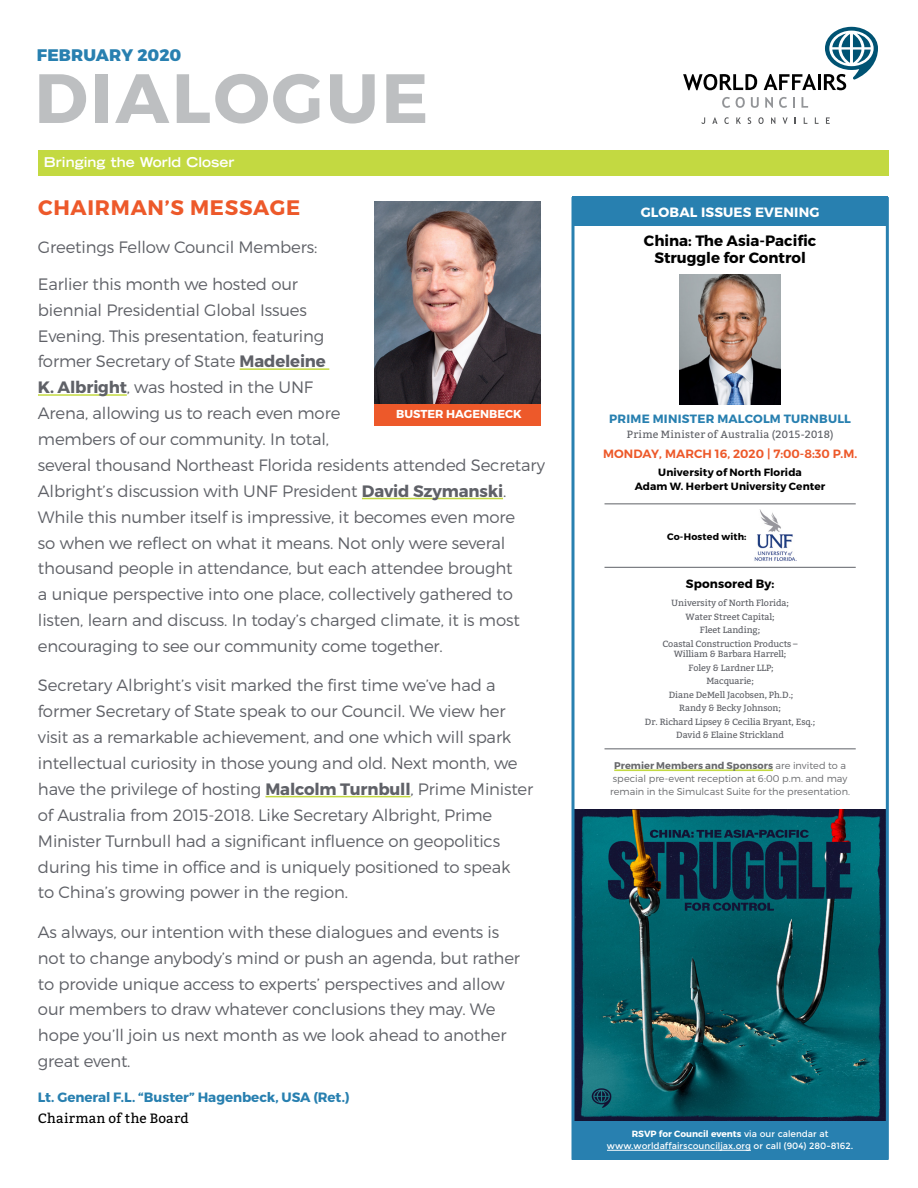
<style>
.page{position:relative;width:918px;height:1188px;background:#fff}
.page>*{position:absolute;margin:0;border:0;box-sizing:border-box;transform-origin:0 0}
.t1{font:700 69.6px "Montserrat";letter-spacing:.04em;color:#bdbfc1}
.t2{font:700 21px "Montserrat";letter-spacing:.035em;color:#ed592a}
.t3{font:800 16.8px "Montserrat";letter-spacing:.005em;color:#2880b0}
.t4{font:300 16.5px/25.8px "Montserrat";letter-spacing:-.01em;color:#5f6167}
.t5{font:700 15px/16.5px "Montserrat";color:#000;text-align:center}
.t6{font:700 13.5px "Montserrat";letter-spacing:-.005em;color:#2880b0}
.t7{font:700 expanded 13.5px "Trade Gothic LH";color:#fff}
.t8{font:700 13.5px "Montserrat";letter-spacing:.01em;color:#fff}
.t9{font:13.5px "Bitter";letter-spacing:.015em;color:#000}
.t10{font:600 12px "Montserrat";color:#ed592a}
.t11{font:700 12px "Montserrat";letter-spacing:.02em;color:#2880b0}
.t12{font:700 12px "Montserrat";letter-spacing:.01em;color:#000}
.t13{font:700 11.55px "Montserrat";color:#fff}
.t14{font:700 10.5px/13.5px "Montserrat";letter-spacing:.01em;color:#000;text-align:center}
.t15{font:10.5px "Bitter";letter-spacing:.025em;color:#5f6167}
.t16{font:300 9.75px/12.8px "Montserrat";color:#696a6d;text-align:center}
.t17{font:700 9.45px "Montserrat";letter-spacing:.015em;color:#000}
.t18{font:9px/13.5px "Bitter";letter-spacing:-.01em;color:#5f6167;text-align:center}
.t19{font:9px/12px "Montserrat";color:#fff;text-align:center}
.s1{font-weight:700}
</style>
<div class="page">
<hr style="left:240px;top:368px;width:89px;height:2px;background:#c3d941">
<hr style="left:38px;top:394px;width:89px;height:2px;background:#c3d941">
<hr style="left:362px;top:498px;width:141px;height:1px;background:#c3d941">
<hr style="left:265px;top:796px;width:146px;height:1px;background:#c3d941">
<svg style="left:683px;top:74px;width:74px;height:16px"></svg>
<svg style="left:764px;top:74px;width:52px;height:16px"></svg>
<hr style="left:818px;top:74px;width:3px;height:16px;background:#000">
<svg style="left:824px;top:27px;width:54px;height:63px"></svg>
<svg style="left:722px;top:97px;width:8px;height:11px"></svg>
<svg style="left:736px;top:97px;width:9px;height:11px"></svg>
<svg style="left:751px;top:97px;width:8px;height:11px"></svg>
<svg style="left:765px;top:97px;width:8px;height:11px"></svg>
<svg style="left:779px;top:97px;width:8px;height:11px"></svg>
<svg style="left:793px;top:97px;width:2px;height:11px"></svg>
<svg style="left:802px;top:97px;width:6px;height:11px"></svg>
<svg style="left:701px;top:117px;width:4px;height:7px"></svg>
<svg style="left:712px;top:117px;width:6px;height:7px"></svg>
<svg style="left:724px;top:117px;width:5px;height:7px"></svg>
<svg style="left:736px;top:117px;width:5px;height:7px"></svg>
<svg style="left:748px;top:117px;width:3px;height:7px"></svg>
<svg style="left:758px;top:117px;width:6px;height:7px"></svg>
<svg style="left:771px;top:117px;width:4px;height:7px"></svg>
<svg style="left:783px;top:117px;width:5px;height:7px"></svg>
<svg style="left:815px;top:117px;width:4px;height:7px"></svg>
<svg style="left:826px;top:117px;width:4px;height:7px"></svg>
<div style="left:374px;top:400px;width:167px;height:26px;background:#ed592a"></div>
<img style="left:374px;top:201px;width:167px;height:202px">
<div style="left:38px;top:150px;width:851px;height:26px;background:#c3d941"></div>
<img style="left:576px;top:810px;width:309px;height:311px">
<div style="left:572px;top:197px;width:317px;height:963px;border:3px solid #2880b0"></div>
<div style="left:573px;top:197px;width:315px;height:29px;background:#2880b0"></div>
<div style="left:572px;top:1121px;width:316px;height:39px;background:#2880b0"></div>
<hr style="left:607px;top:1150px;width:144px;height:1px;background:#fff">
<img style="left:680px;top:274px;width:101px;height:130px">
<img style="left:754px;top:509px;width:43px;height:52px">
<hr style="left:614px;top:769px;width:159px;height:2px;background:#c3d941">
<hr style="left:605px;top:503px;width:251px;height:1px;background:#5f6167">
<hr style="left:605px;top:567px;width:251px;height:1px;background:#5f6167">
<hr style="left:605px;top:748px;width:251px;height:1px;background:#5f6167">
<p class="t3" style="left:37px;top:45px;width:146px">FEBRUARY 2020</p>
<h1 class="t1" style="left:34px;top:55px;width:395px">DIALOGUE</h1>
<p class="t7" style="left:44px;top:154px;width:192px">Bringing the World Closer</p>
<p class="t2" style="left:38px;top:195px;width:264px">CHAIRMAN’S MESSAGE</p>
<p class="t4" style="left:38px;top:234px;width:281px">Greetings Fellow Council Members:</p>
<p class="t4" style="left:38px;top:271px;width:509px">Earlier this month we hosted our<br>biennial Presidential Global Issues<br>Evening. This presentation, featuring<br>former Secretary of State <span class="s1">Madeleine<br>K. Albright</span>, was hosted in the UNF<br>Arena, allowing us to reach even more<br>members of our community. In total,<br>several thousand Northeast Florida residents attended Secretary Albright’s discussion with UNF President <span class="s1">David Szymanski</span>.<br>While this number itself is impressive, it becomes even more<br>so when we reflect on what it means. Not only were several thousand people in attendance, but each attendee brought<br>a unique perspective into one place, collectively gathered to listen, learn and discuss. In today’s charged climate, it is most encouraging to see our community come together.</p>
<p class="t4" style="left:38px;top:672px;width:497px">Secretary Albright’s visit marked the first time we’ve had a former Secretary of State speak to our Council. We view her visit as a remarkable achievement, and one which will spark intellectual curiosity in those young and old. Next month, we have the privilege of hosting <span class="s1">Malcolm Turnbull</span>, Prime Minister of Australia from 2015-2018. Like Secretary Albright, Prime Minister Turnbull had a significant influence on geopolitics during his time in office and is uniquely positioned to speak<br>to China’s growing power in the region.</p>
<p class="t4" style="left:38px;top:919px;width:484px">As always, our intention with these dialogues and events is not to change anybody’s mind or push an agenda, but rather to provide unique access to experts’ perspectives and allow our members to draw whatever conclusions they may. We hope you’ll join us next month as we look ahead to another great event.</p>
<p class="t6" style="left:38px;top:1089px;width:313px">Lt. General F.L. “Buster” Hagenbeck, USA (Ret.)</p>
<p class="t9" style="left:38px;top:1108px;width:152px">Chairman of the Board</p>
<p class="t13" style="left:396px;top:406px;width:127px">BUSTER HAGENBECK</p>
<p class="t8" style="left:641px;top:204px;width:180px">GLOBAL ISSUES EVENING</p>
<p class="t5" style="left:644px;top:233px;width:174px">China: The Asia-Pacific<br>Struggle for Control</p>
<p class="t11" style="left:609px;top:412px;width:243px">PRIME MINISTER MALCOLM TURNBULL</p>
<p class="t15" style="left:627px;top:427px;width:208px">Prime Minister of Australia (2015-2018)</p>
<p class="t10" style="left:603px;top:446px;width:256px">MONDAY, MARCH 16, 2020 | 7:00-8:30 P.M.</p>
<p class="t14" style="left:635px;top:466px;width:192px">University of North Florida<br>Adam W. Herbert University Center</p>
<p class="t17" style="left:667px;top:531px;width:81px">Co-Hosted with:</p>
<p class="t12" style="left:686px;top:577px;width:90px">Sponsored By:</p>
<p class="t18" style="left:662px;top:596px;width:137px">University of North Florida;<br>Water Street Capital;<br>Fleet Landing;<br>Coastal Construction Products –</p>
<p class="t18" style="left:645px;top:647px;width:172px">William &amp; Barbara Harrell;<br>Foley &amp; Lardner LLP;<br>Macquarie;<br>Diane DeMell Jacobsen, Ph.D.;<br>Randy &amp; Becky Johnson;<br>Dr. Richard Lipsey &amp; Cecilia Bryant, Esq.;<br>David &amp; Elaine Strickland</p>
<p class="t16" style="left:610px;top:759px;width:242px"><span class="s1">Premier Members and Sponsors</span> are invited to a special pre-event reception at 6:00 p.m. and may remain in the Simulcast Suite for the presentation.</p>
<p class="t19" style="left:607px;top:1128px;width:248px"><span class="s1">RSVP for Council events</span> via our calendar at www.worldaffairscounciljax.org or call (904) 280-8162.</p>
</div>
